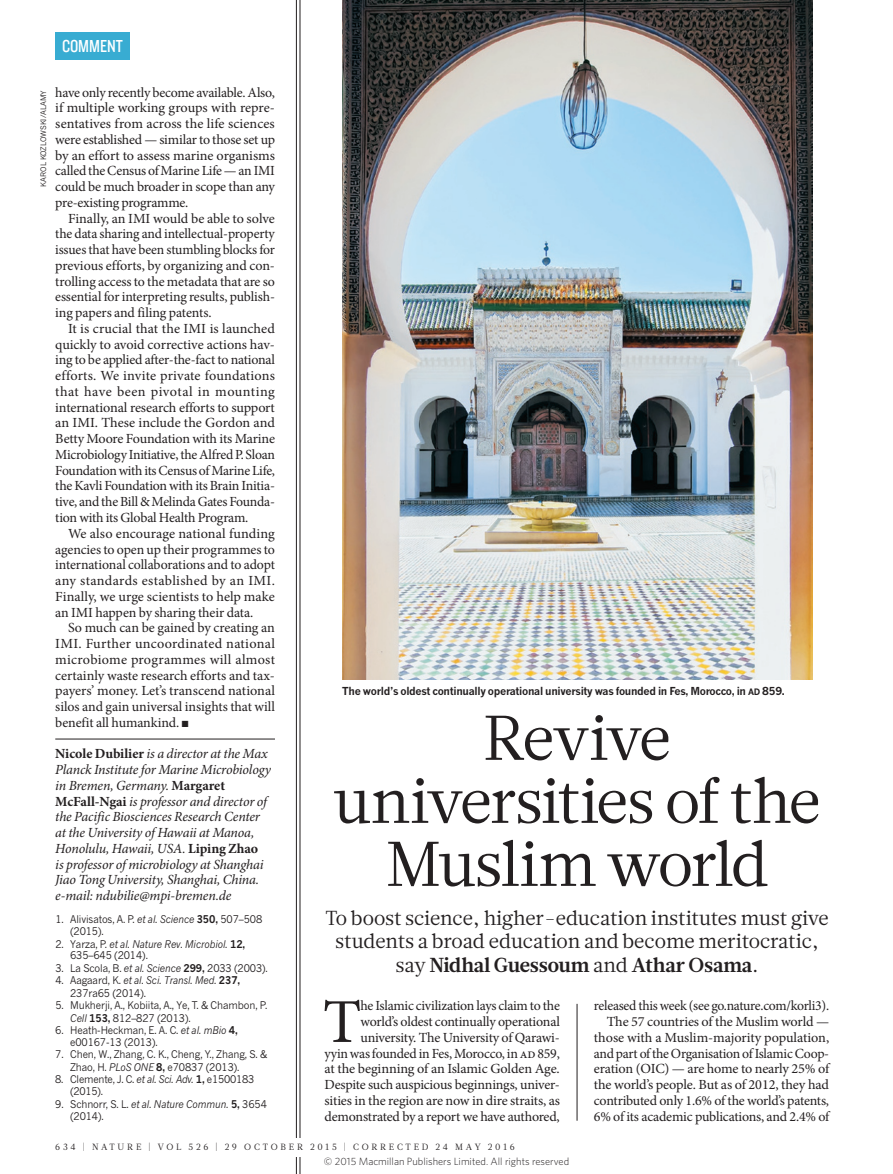
<style>
.page{position:relative;width:893px;height:1174px;background:#fff}
.page>*{position:absolute;margin:0;border:0;box-sizing:border-box;transform-origin:0 0}
.t1{font:63px/63px "Glosa Math";letter-spacing:-.035em;color:#231f20;text-align:center}
.t2{font:62.4px "Minion Pro";color:#231f20}
.t3{font:20.25px/23.7px "Glosa Math";letter-spacing:-.01em;color:#231f20;text-align:center}
.t4{font:18px "Knockout 29 Junior Ltweight";color:#fff}
.t5{font:13.95px/15.8px "Minion Pro";letter-spacing:-.015em;color:#231f20;text-align:justify}
.t6{font:italic 13.95px/15.8px "Minion Pro";letter-spacing:-.015em;color:#231f20}
.t7{font:700 10.8px "News Gothic MTOT";letter-spacing:-.03em;color:#231f20}
.t8{font:10.5px/12.3px "News Gothic MTOT";letter-spacing:-.01em;color:#231f20;scale:.95 1}
.t9{font:italic 10.5px/11.9px "News Gothic MTOT";letter-spacing:-.01em;color:#231f20;scale:.95 1}
.t10{font:300 10.5px "Whitney";color:#231f20}
.t11{font:9px "Glosa Math";letter-spacing:.3em;color:#231f20}
.t12{font:7.5px "News Gothic MTOT";color:#231f20}
.s1{font-weight:700;font-style:normal}
.s2{font-style:italic}
.s3{font-weight:700}
.s4{font-style:normal}
.s5{font-family:"News Gothic MTOT Bold SC810";font-weight:400;font-size:8.7px}
</style>
<div class="page">
<hr style="left:300px;top:0;width:1px;height:1174px;background:#231f20">
<hr style="left:296px;top:0;width:1px;height:1174px;background:#231f20">
<hr style="left:55px;top:738px;width:220px;height:1px;background:#231f20">
<img style="left:342px;top:0;width:470px;height:679px">
<div style="left:55px;top:1137px;width:362px;height:19px;background:#fff"></div>
<div style="left:55px;top:32px;width:75px;height:27px;background:#38acd2"></div>
<hr style="left:577px;top:1003px;width:1px;height:117px;background:#231f20">
<p class="t4" style="left:62px;top:34px;width:62px">COMMENT</p>
<p class="t12" style="left:39px;top:187px;width:98px;rotate:-90deg">KAROL KOZLOWSKI/ALAMY</p>
<p class="t5" style="left:55px;top:84px;width:221px">have only recently become available. Also, if multiple working groups with repre&shy;sentatives from across the life sciences were established — similar to those set up by an effort to assess marine organisms called the Census of Marine Life — an IMI could be much broader in scope than any pre-existing programme.</p>
<p class="t5" style="left:55px;top:210px;width:221px;text-indent:13px">Finally, an IMI would be able to solve the data sharing and intellectual-property issues that have been stumbling blocks for previous efforts, by organizing and con&shy;trolling access to the metadata that are so essential for interpreting results, publish&shy;ing papers and filing patents.</p>
<p class="t5" style="left:55px;top:321px;width:221px;text-indent:13px">It is crucial that the IMI is launched quickly to avoid corrective actions hav&shy;ing to be applied after-the-fact to national efforts. We invite private foundations that have been pivotal in mounting international research efforts to support an IMI. These include the Gordon and Betty Moore Foundation with its Marine Microbiology Initiative, the Alfred P. Sloan Foundation with its Census of Marine Life, the Kavli Foundation with its Brain Initia&shy;tive, and the Bill &amp; Melinda Gates Founda&shy;tion with its Global Health Program.</p>
<p class="t5" style="left:55px;top:525px;width:221px;text-indent:13px">We also encourage national funding agencies to open up their programmes to international collaborations and to adopt any standards established by an IMI.<br>Finally, we urge scientists to help make an IMI happen by sharing their data.</p>
<p class="t5" style="left:55px;top:620px;width:221px;text-indent:13px">So much can be gained by creating an IMI. Further uncoordinated national microbiome programmes will almost certainly waste research efforts and tax&shy;payers’ money. Let’s transcend national silos and gain universal insights that will benefit all humankind. ■</p>
<p class="t6" style="left:55px;top:746px;width:217px"><span class="s1">Nicole Dubilier</span> is a director at the Max Planck Institute for Marine Microbiology in Bremen, Germany. <span class="s1">Margaret McFall-Ngai</span> is professor and director of the Pacific Biosciences Research Center at the University of Hawaii at Manoa, Honolulu, Hawaii, USA. <span class="s1">Liping Zhao<br></span>is professor of microbiology at Shanghai Jiao Tong University, Shanghai, China. e-mail: ndubilie@mpi-bremen.de</p>
<p class="t8" style="left:70px;top:913px;width:204px;text-indent:-15px">1. Alivisatos, A. P. <span class="s2">et al. Science</span> <span class="s3">350,</span> 507–508 (2015).</p>
<p class="t9" style="left:70px;top:937px;width:186px;text-indent:-15px"><span class="s4">2. Yarza, P.</span> et al. Nature Rev. Microbiol. <span class="s1">12,<br></span><span class="s4">635–645 (2014).</span></p>
<p class="t8" style="left:55px;top:961px;width:225px">3. La Scola, B. <span class="s2">et al. Science</span> <span class="s3">299,</span> 2033 (2003).</p>
<p class="t8" style="left:70px;top:974px;width:181px;text-indent:-15px">4. Aagaard, K. <span class="s2">et al. Sci. Transl. Med.</span> <span class="s3">237,<br></span>237ra65 (2014).</p>
<p class="t8" style="left:70px;top:999px;width:209px;line-height:12.8px;text-indent:-15px">5. Mukherji, A., Kobiita, A., Ye, T. &amp; Chambon, P.<br><span class="s2">Cell</span> <span class="s3">153,</span> 812–827 (2013).</p>
<p class="t8" style="left:70px;top:1023px;width:178px;text-indent:-15px">6. Heath-Heckman, E. A. C. <span class="s2">et al. mBio</span> <span class="s3">4, </span>e00167-13 (2013).</p>
<p class="t8" style="left:70px;top:1048px;width:209px;text-indent:-15px">7. Chen, W., Zhang, C. K., Cheng, Y., Zhang, S. &amp;<br>Zhao, H. <span class="s2">PLoS ONE</span> <span class="s3">8,</span> e70837 (2013).</p>
<p class="t8" style="left:70px;top:1072px;width:195px;text-indent:-15px">8. Clemente, J. C. <span class="s2">et al. Sci. Adv.</span> <span class="s3">1,</span> e1500183 (2015).</p>
<p class="t8" style="left:70px;top:1097px;width:209px;text-indent:-15px">9. Schnorr, S. L. <span class="s2">et al. Nature Commun.</span> <span class="s3">5,</span> 3654 (2014).</p>
<p class="t7" style="left:342px;top:684px;width:444px">The world’s oldest continually operational university was founded in Fes, Morocco, in <span class="s5">ad</span> 859.</p>
<h1 class="t1" style="left:333px;top:707px;width:489px">Revive universities of the<br>Muslim world</h1>
<h3 class="t3" style="left:326px;top:906px;width:505px">To boost science, higher-education institutes must give students a broad education and become meritocratic, say <span class="s3">Nidhal Guessoum</span> and <span class="s3">Athar Osama</span>.</h3>
<h2 class="t2" style="left:323px;top:980px;width:40px">T</h2>
<p class="t5" style="left:325px;top:998px;width:237px;text-align:right">he Islamic civilization lays claim to the world’s oldest continually operational university. The University of Qarawi-<br>yyin was founded in Fes, Morocco, in ad 859, at the beginning of an Islamic Golden Age.<br>Despite such auspicious beginnings, univer&shy;sities in the region are now in dire straits, as demonstrated by a report we have authored,</p>
<p class="t5" style="left:594px;top:998px;width:237px;text-align:right">released this week (see go.nature.com/korli3).<br>The 57 countries of the Muslim world — those with a Muslim-majority population, and part of the Organisation of Islamic Coop&shy;eration (OIC) — are home to nearly 25% of the world’s people. But as of 2012, they had contributed only 1.6% of the world’s patents, 6% of its academic publications, and 2.4% of</p>
<p class="t11" style="left:55px;top:1141px;width:461px">634 | NATURE | VOL 526 | 29 OCTOBER 2015 | CORRECTED 24 MAY 2016</p>
<p class="t10" style="left:324px;top:1154px;width:247px">© 2015 Macmillan Publishers Limited. All rights reserved</p>
</div>
